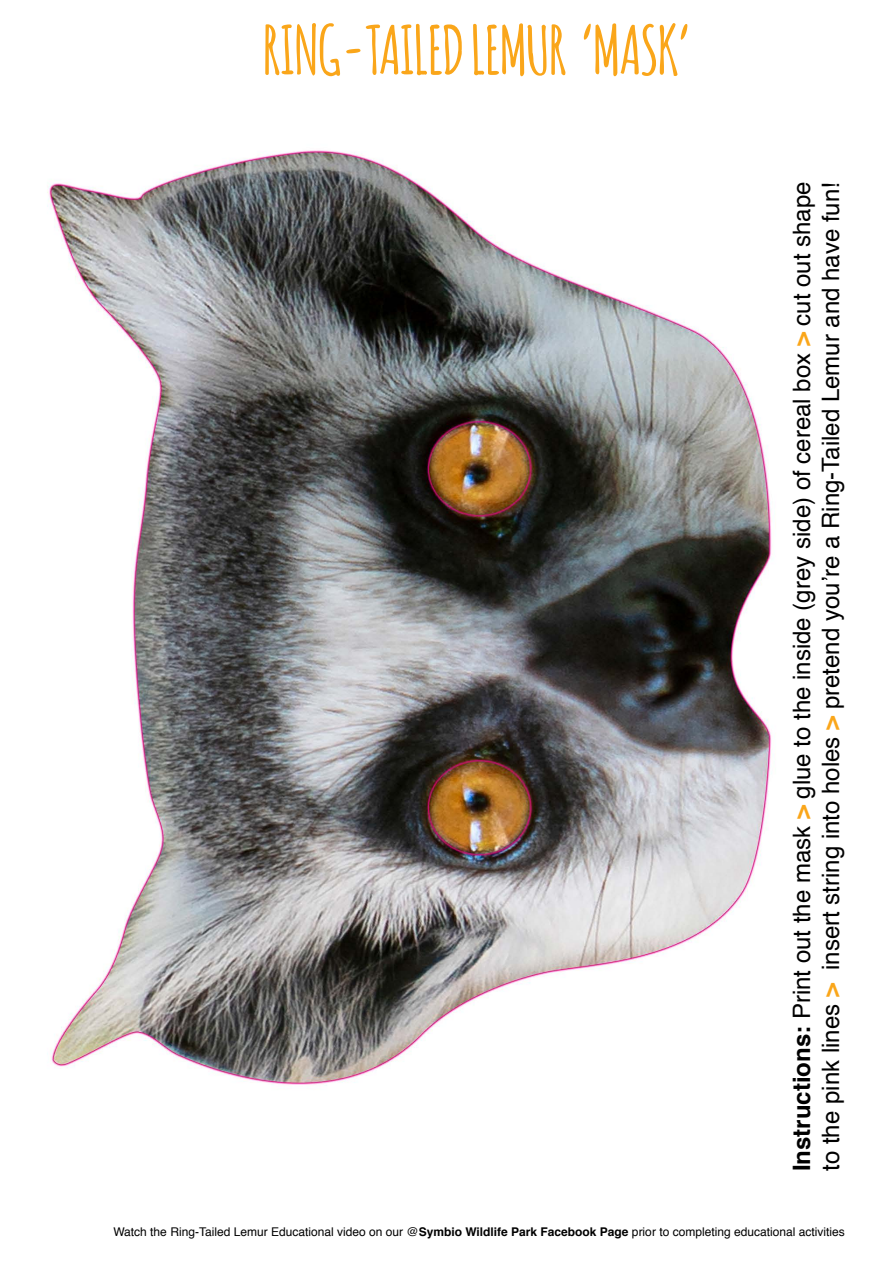
<style>
.page{position:relative;width:893px;height:1263px;background:#fff}
.page>*{position:absolute;margin:0;border:0;box-sizing:border-box;transform-origin:0 0}
.t1{font:700 66px "Amatic";color:#faa61a}
.t2{font:24px/28.8px "Helvetica";color:#000}
.t3{font:12px "Helvetica";color:#000}
.s1{font-weight:700}
.s2{font-weight:700;color:#faa61a}
</style>
<div class="page">
<img style="left:47px;top:150px;width:725px;height:936px">
<h1 class="t1" style="left:263px;top:3px;width:428px">RING-TAILED LEMUR ‘MASK’</h1>
<p class="t2" style="left:788px;top:1171px;width:991px;rotate:-90deg"><span class="s1">Instructions:</span> Print out the mask <span class="s2">&gt;</span> glue to the inside (grey side) of cereal box <span class="s2">&gt;</span> cut out shape to the pink lines <span class="s2">&gt;</span> insert string into holes <span class="s2">&gt;</span> pretend you’re a Ring-Tailed Lemur and have fun!</p>
<p class="t3" style="left:113px;top:1222px;width:733px">Watch the Ring-Tailed Lemur Educational video on our @<span class="s1">Symbio Wildlife Park Facebook Page</span> prior to completing educational activities</p>
</div>
